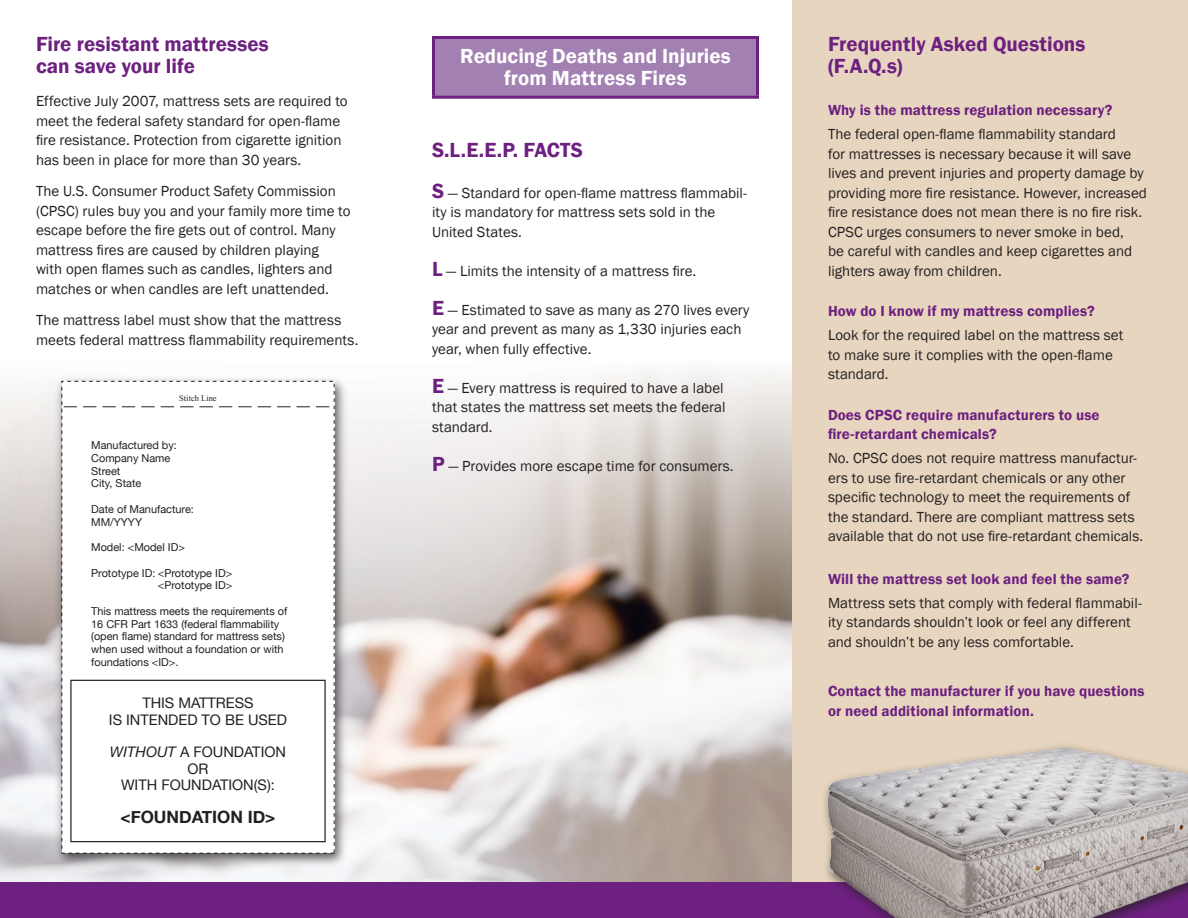
<style>
.page{position:relative;width:1188px;height:918px;background:#fff}
.page>*{position:absolute;margin:0;border:0;box-sizing:border-box;transform-origin:0 0}
.Heading{font:600 21px/22.5px "Franklin Gothic";color:#6d2080}
.Heading-2{font:600 21px/22.5px "Franklin Gothic";color:#fff;text-align:center}
.t1{font:700 16.95px "Helvetica Neue";color:#231f20}
.Text{font:15px/19.5px "Franklin Gothic";color:#231f20}
.Subhead{font:600 15px/19.5px "Franklin Gothic";letter-spacing:.01em;color:#6d2080}
.t2{font:14.55px/16.4px "Helvetica Neue";color:#231f20;text-align:center}
.t3{font:10.95px/12.8px "Helvetica Neue";color:#231f20}
.t4{font:8.55px "Times New Roman";color:#231f20}
.s1{font-style:italic}
.s2{font-weight:600;font-size:21px;color:#6d2080}
</style>
<div class="page">
<img style="left:0;top:368px;width:792px;height:514px">
<div style="left:53px;top:374px;width:296px;height:496px;background:#231f20;opacity:.75"></div>
<div style="left:62px;top:381px;width:272px;height:472px;background:#fff"></div>
<div style="left:61px;top:381px;width:274px;height:473px;border:1px dashed #231f20"></div>
<div style="left:70px;top:680px;width:256px;height:162px;border:1px solid #231f20"></div>
<svg style="left:64px;top:406px;width:266px;height:1px"></svg>
<div style="left:792px;top:0;width:396px;height:918px;background:#e7d5bf"></div>
<div style="left:434px;top:38px;width:324px;height:59px;background:#a280b2"></div>
<hr style="left:432px;top:36px;width:327px;height:3px;background:#6d2080">
<hr style="left:432px;top:39px;width:3px;height:57px;background:#6d2080">
<hr style="left:756px;top:39px;width:3px;height:57px;background:#6d2080">
<hr style="left:432px;top:96px;width:327px;height:3px;background:#6d2080">
<div style="left:0;top:882px;width:1188px;height:36px;background:#6d2080"></div>
<img style="left:824px;top:745px;width:364px;height:173px">
<p class="Heading" style="left:36px;top:33px;width:234px">Fire resistant mattresses can save your life</p>
<p class="Text" style="left:36px;top:92px;width:313px">Effective July 2007, mattress sets are required to meet the federal safety standard for open-flame fire resistance. Protection from cigarette ignition has been in place for more than 30 years.</p>
<p class="Text" style="left:36px;top:182px;width:316px">The U.S. Consumer Product Safety Commission (CPSC) rules buy you and your family more time to escape before the fire gets out of control. Many mattress fires are caused by children playing<br>with open flames such as candles, lighters and matches or when candles are left unattended.</p>
<p class="Text" style="left:36px;top:311px;width:324px">The mattress label must show that the mattress meets federal mattress flammability requirements.</p>
<p class="t4" style="left:179px;top:393px;width:39px">Stitch Line</p>
<p class="t3" style="left:91px;top:439px;width:87px">Manufactured by:<br>Company Name<br>Street<br>City, State</p>
<p class="t3" style="left:91px;top:503px;width:104px">Date of Manufacture:<br>MM/YYYY</p>
<p class="t3" style="left:91px;top:541px;width:95px">Model: &lt;Model ID&gt;</p>
<p class="t3" style="left:91px;top:566px;width:143px;text-align:right">Prototype ID: &lt;Prototype ID&gt; &lt;Prototype ID&gt;</p>
<p class="t3" style="left:91px;top:604px;width:198px">This mattress meets the requirements of 16 CFR Part 1633 (federal flammability (open flame) standard for mattress sets) when used without a foundation or with foundations &lt;ID&gt;.</p>
<p class="t2" style="left:109px;top:695px;width:180px">THIS MATTRESS<br>IS INTENDED TO BE USED</p>
<p class="t2" style="left:110px;top:744px;width:178px"><span class="s1">WITHOUT</span> A FOUNDATION<br>OR<br>WITH FOUNDATION(S):</p>
<p class="t1" style="left:121px;top:806px;width:156px">&lt;FOUNDATION ID&gt;</p>
<p class="Heading-2" style="left:460px;top:45px;width:272px">Reducing Deaths and Injuries from Mattress Fires</p>
<p class="Heading" style="left:432px;top:139px;width:152px">S.L.E.E.P. FACTS</p>
<p class="Text" style="left:432px;top:183px;width:317px"><span class="s2">S</span> — Standard for open-flame mattress flammabil&shy;ity is mandatory for mattress sets sold in the<br>United States.</p>
<p class="Text" style="left:432px;top:261px;width:266px"><span class="s2">L</span> — Limits the intensity of a mattress fire.</p>
<p class="Text" style="left:432px;top:300px;width:319px"><span class="s2">E</span> — Estimated to save as many as 270 lives every year and prevent as many as 1,330 injuries each year, when fully effective.</p>
<p class="Text" style="left:432px;top:378px;width:295px;text-align:justify"><span class="s2">E</span> — Every mattress is required to have a label that states the mattress set meets the federal standard.</p>
<p class="Text" style="left:432px;top:456px;width:303px"><span class="s2">P</span> — Provides more escape time for consumers.</p>
<p class="Heading" style="left:828px;top:33px;width:259px">Frequently Asked Questions (F.A.Q.s)</p>
<p class="Subhead" style="left:828px;top:101px;width:286px">Why is the mattress regulation necessary?</p>
<p class="Text" style="left:828px;top:125px;width:321px">The federal open-flame flammability standard<br>for mattresses is necessary because it will save lives and prevent injuries and property damage by providing more fire resistance. However, increased fire resistance does not mean there is no fire risk.<br>CPSC urges consumers to never smoke in bed,<br>be careful with candles and keep cigarettes and lighters away from children.</p>
<p class="Subhead" style="left:828px;top:302px;width:268px">How do I know if my mattress complies?</p>
<p class="Text" style="left:828px;top:326px;width:297px">Look for the required label on the mattress set to make sure it complies with the open-flame standard.</p>
<p class="Subhead" style="left:828px;top:405px;width:273px">Does CPSC require manufacturers to use fire-retardant chemicals?</p>
<p class="Text" style="left:828px;top:449px;width:317px">No. CPSC does not require mattress manufactur&shy;ers to use fire-retardant chemicals or any other specific technology to meet the requirements of the standard. There are compliant mattress sets available that do not use fire-retardant chemicals.</p>
<p class="Subhead" style="left:828px;top:569px;width:303px">Will the mattress set look and feel the same?</p>
<p class="Text" style="left:828px;top:593px;width:315px">Mattress sets that comply with federal flammabil&shy;ity standards shouldn’t look or feel any different and shouldn’t be any less comfortable.</p>
<p class="Subhead" style="left:828px;top:682px;width:318px">Contact the manufacturer if you have questions or need additional information.</p>
</div>
